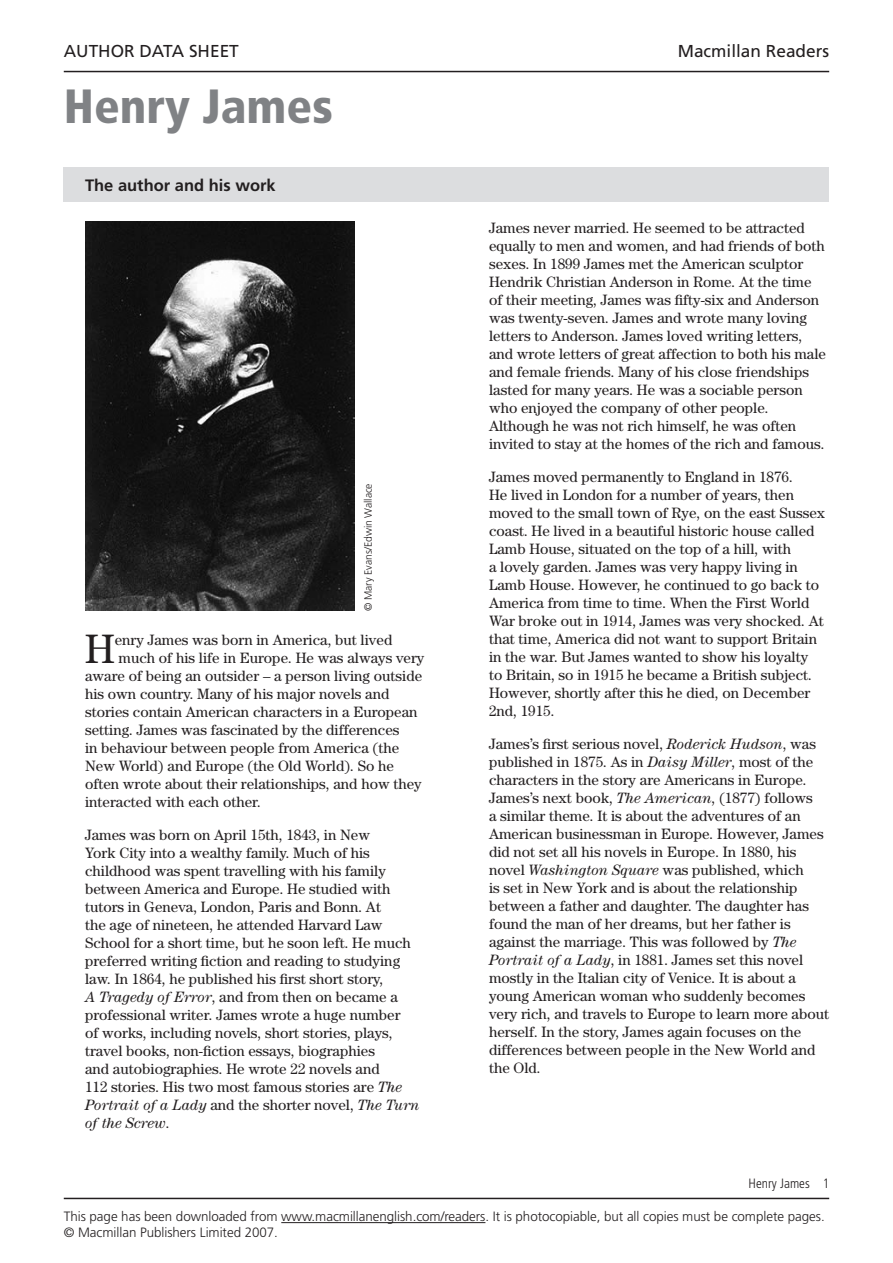
<style>
.page{position:relative;width:893px;height:1263px;background:#fff}
.page>*{position:absolute;margin:0;border:0;box-sizing:border-box;transform-origin:0 0}
.t1{font:900 condensed 48px "Frutiger";color:#808285}
.t2{font:41.1px "Century";color:#231f20}
.t3{font:17.25px "Frutiger";color:#231f20}
.t4{font:700 16.5px "Frutiger";color:#231f20}
.t5{font:15px/18px "Century";color:#231f20}
.t6{font:300 13.5px/16.2px "Frutiger";letter-spacing:-.005em;color:#231f20}
.t7{font:300 condensed 13.5px "Frutiger";color:#231f20}
.t8{font:300 10.5px "Frutiger";letter-spacing:-.005em;color:#231f20}
.s1{font-style:italic}
</style>
<div class="page">
<img style="left:86px;top:221px;width:268px;height:390px">
<hr style="left:281px;top:1222px;width:204px;height:1px;background:#231f20">
<hr style="left:64px;top:71px;width:765px;height:1px;background:#231f20">
<hr style="left:64px;top:1198px;width:765px;height:1px;background:#231f20">
<div style="left:64px;top:168px;width:765px;height:34px;background:#dcdddf"></div>
<p class="t3" style="left:64px;top:41px;width:177px">AUTHOR DATA SHEET</p>
<p class="t3" style="left:678px;top:41px;width:153px">Macmillan Readers</p>
<h1 class="t1" style="left:64px;top:78px;width:270px">Henry James</h1>
<p class="t4" style="left:85px;top:176px;width:192px">The author and his work</p>
<p class="t8" style="left:362px;top:611px;width:129px;rotate:-90deg">© Mary Evans/Edwin Wallace</p>
<h2 class="t2" style="left:85px;top:624px;width:31px">H</h2>
<p class="t5" style="left:115px;top:630px;width:279px">enry James was born in America, but lived</p>
<p class="t5" style="left:119px;top:648px;width:307px">much of his life in Europe. He was always very</p>
<p class="t5" style="left:85px;top:666px;width:339px">aware of being an outsider – a person living outside</p>
<p class="t5" style="left:85px;top:684px;width:306px">his own country. Many of his major novels and</p>
<p class="t5" style="left:85px;top:702px;width:334px">stories contain American characters in a European</p>
<p class="t5" style="left:85px;top:720px;width:316px">setting. James was fascinated by the differences</p>
<p class="t5" style="left:85px;top:738px;width:316px">in behaviour between people from America (the</p>
<p class="t5" style="left:85px;top:756px;width:310px">New World) and Europe (the Old World). So he</p>
<p class="t5" style="left:85px;top:774px;width:338px">often wrote about their relationships, and how they</p>
<p class="t5" style="left:85px;top:792px;width:177px">interacted with each other.</p>
<p class="t5" style="left:85px;top:825px;width:336px">James was born on April 15th, 1843, in New<br>York City into a wealthy family. Much of his childhood was spent travelling with his family between America and Europe. He studied with tutors in Geneva, London, Paris and Bonn. At<br>the age of nineteen, he attended Harvard Law School for a short time, but he soon left. He much preferred writing fiction and reading to studying law. In 1864, he published his first short story,<br><span class="s1">A Tragedy of Error</span>, and from then on became a professional writer. James wrote a huge number<br>of works, including novels, short stories, plays, travel books, non-fiction essays, biographies<br>and autobiographies. He wrote 22 novels and<br>112 stories. His two most famous stories are <span class="s1">The Portrait of a Lady</span> and the shorter novel, <span class="s1">The Turn of the Screw</span>.</p>
<p class="t5" style="left:489px;top:219px;width:339px">James never married. He seemed to be attracted equally to men and women, and had friends of both sexes. In 1899 James met the American sculptor Hendrik Christian Anderson in Rome. At the time of their meeting, James was fifty-six and Anderson was twenty-seven. James and wrote many loving letters to Anderson. James loved writing letters, and wrote letters of great affection to both his male and female friends. Many of his close friendships lasted for many years. He was a sociable person who enjoyed the company of other people.<br>Although he was not rich himself, he was often invited to stay at the homes of the rich and famous.</p>
<p class="t5" style="left:489px;top:468px;width:338px">James moved permanently to England in 1876.<br>He lived in London for a number of years, then moved to the small town of Rye, on the east Sussex coast. He lived in a beautiful historic house called Lamb House, situated on the top of a hill, with<br>a lovely garden. James was very happy living in Lamb House. However, he continued to go back to America from time to time. When the First World War broke out in 1914, James was very shocked. At that time, America did not want to support Britain in the war. But James wanted to show his loyalty to Britain, so in 1915 he became a British subject.<br>However, shortly after this he died, on December 2nd, 1915.</p>
<p class="t5" style="left:489px;top:735px;width:342px">James’s first serious novel, <span class="s1">Roderick Hudson</span>, was published in 1875. As in <span class="s1">Daisy Miller</span>, most of the characters in the story are Americans in Europe.<br>James’s next book, <span class="s1">The American</span>, (1877) follows<br>a similar theme. It is about the adventures of an American businessman in Europe. However, James did not set all his novels in Europe. In 1880, his novel <span class="s1">Washington Square</span> was published, which<br>is set in New York and is about the relationship between a father and daughter. The daughter has found the man of her dreams, but her father is against the marriage. This was followed by <span class="s1">The Portrait of a Lady</span>, in 1881. James set this novel mostly in the Italian city of Venice. It is about a young American woman who suddenly becomes very rich, and travels to Europe to learn more about herself. In the story, James again focuses on the differences between people in the New World and the Old.</p>
<p class="t7" style="left:749px;top:1176px;width:82px">Henry James 1</p>
<p class="t6" style="left:64px;top:1208px;width:762px">This page has been downloaded from www.macmillanenglish.com/readers. It is photocopiable, but all copies must be complete pages. © Macmillan Publishers Limited 2007.</p>
</div>
